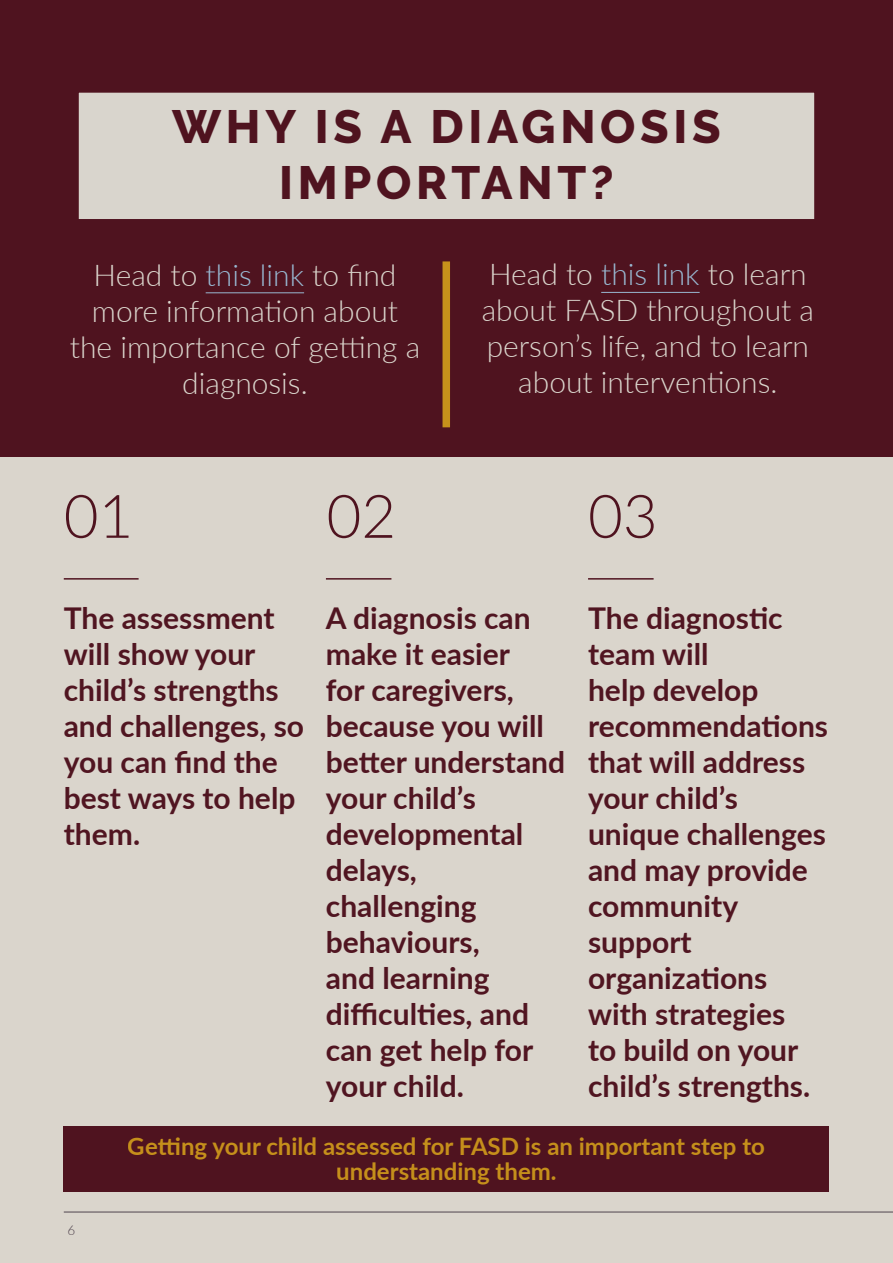
<style>
.page{position:relative;width:893px;height:1263px;background:#dad5cc}
.page>*{position:absolute;margin:0;border:0;box-sizing:border-box;transform-origin:0 0}
.t1{font:300 60px "Lato";color:#4f131f}
.t2{font:800 46.5px/55.8px "Raleway";letter-spacing:.1em;color:#4f131f;text-align:center}
.t3{font:700 30px/36px "Lato";color:#4f131f}
.t4{font:300 30px/36px "Lato";color:#dad5cc;text-align:center}
.t5{font:700 24px/25.5px "Lato";color:#c7911b;text-align:center}
.t6{font:300 13.5px "Lato";color:#50444e}
.s1{color:#98b7d0}
</style>
<div class="page">
<div style="left:0;top:0;width:893px;height:456px;background:#4f131f"></div>
<div style="left:64px;top:78px;width:765px;height:156px;background:#d9d5cd;border:15px solid #4f131f"></div>
<hr style="left:64px;top:578px;width:75px;height:2px;background:#4f131f">
<hr style="left:326px;top:578px;width:65px;height:2px;background:#4f131f">
<hr style="left:588px;top:578px;width:66px;height:2px;background:#4f131f">
<hr style="left:64px;top:1212px;width:829px;height:1px;background:#50444e">
<div style="left:64px;top:1127px;width:765px;height:65px;background:#4f131f"></div>
<hr style="left:206px;top:292px;width:98px;height:1px;background:#98b7d0">
<hr style="left:601px;top:292px;width:99px;height:1px;background:#98b7d0">
<div style="left:442px;top:261px;width:8px;height:166px;background:#c7911b"></div>
<h2 class="t2" style="left:172px;top:100px;width:550px">WHY IS A DIAGNOSIS<br>IMPORTANT?</h2>
<p class="t4" style="left:70px;top:256px;width:352px">Head to <span class="s1">this link</span> to find more information about the importance of getting a diagnosis.</p>
<p class="t4" style="left:482px;top:255px;width:334px">Head to <span class="s1">this link</span> to learn about FASD throughout a person’s life, and to learn about interventions.</p>
<h1 class="t1" style="left:64px;top:474px;width:71px">01</h1>
<h1 class="t1" style="left:327px;top:474px;width:71px">02</h1>
<h1 class="t1" style="left:588px;top:474px;width:71px">03</h1>
<p class="t3" style="left:64px;top:598px;width:242px">The assessment will show your child’s strengths and challenges, so you can find the best ways to help them.</p>
<p class="t3" style="left:326px;top:598px;width:241px">A diagnosis can make it easier<br>for caregivers, because you will better understand your child’s developmental delays, challenging behaviours,<br>and learning difficulties, and can get help for your child.</p>
<p class="t3" style="left:588px;top:598px;width:242px">The diagnostic team will<br>help develop recommendations that will address your child’s unique challenges and may provide community support organizations with strategies<br>to build on your child’s strengths.</p>
<p class="t6" style="left:67px;top:1220px;width:9px">6</p>
<p class="t5" style="left:128px;top:1132px;width:639px">Getting your child assessed for FASD is an important step to understanding them.</p>
</div>
